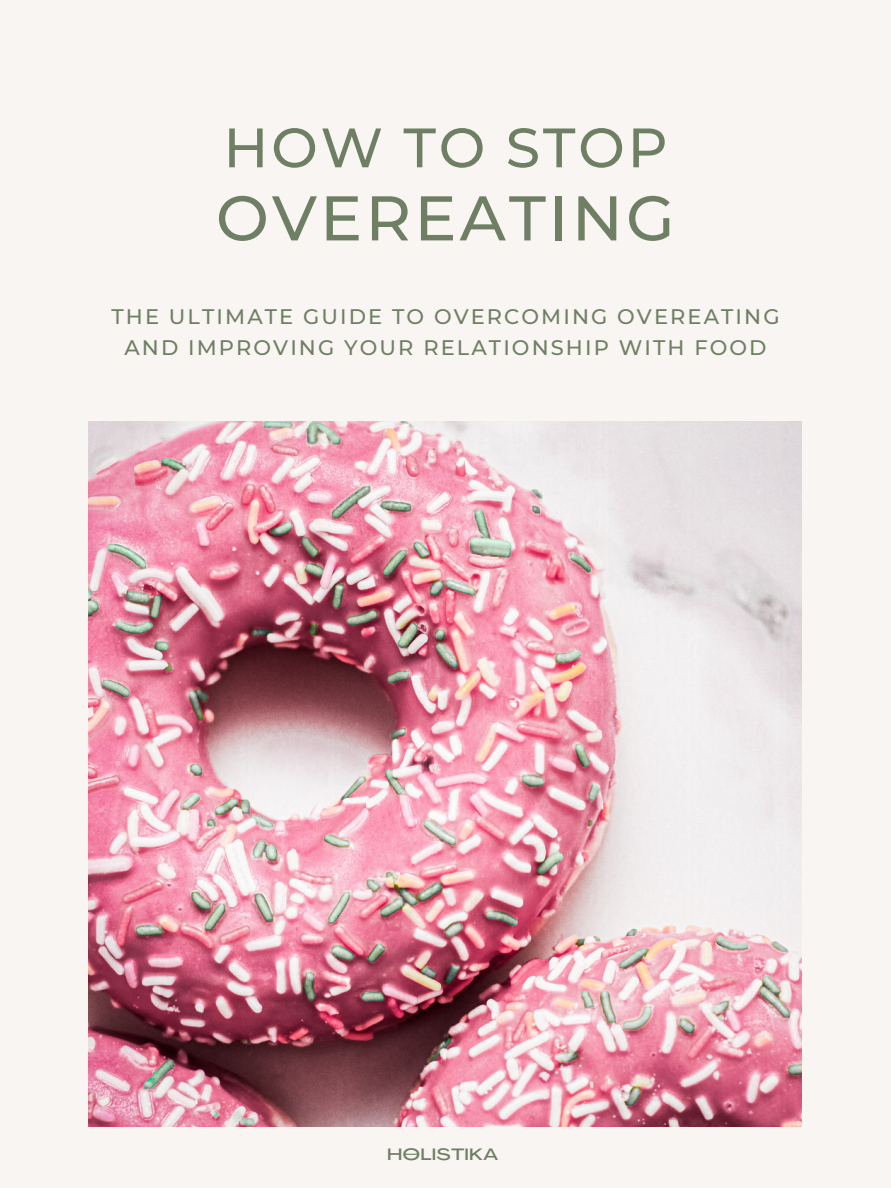
<style>
.page{position:relative;width:891px;height:1188px;background:#f8f5f2}
.page>*{position:absolute;margin:0;border:0;box-sizing:border-box;transform-origin:0 0}
.t1{font:500 63px "Montserrat";letter-spacing:.05em;color:#6f7f64}
.t2{font:500 55.5px "Montserrat";letter-spacing:.05em;color:#6f7f64}
.t3{font:500 21px/31.5px "Montserrat";letter-spacing:.1em;color:#6f7f64;text-align:center}
.t4{font:500 16.2px "Agrandir Grand";letter-spacing:.05em;color:#6f7f64}
</style>
<div class="page">
<img style="left:89px;top:422px;width:713px;height:705px">
<svg style="left:404px;top:1154px;width:14px;height:1px"></svg>
<p class="t2" style="left:223px;top:114px;width:446px">HOW TO STOP</p>
<p class="t1" style="left:216px;top:179px;width:460px">OVEREATING</p>
<p class="t3" style="left:111px;top:300px;width:670px">THE ULTIMATE GUIDE TO OVERCOMING OVEREATING<br>AND IMPROVING YOUR RELATIONSHIP WITH FOOD</p>
<p class="t4" style="left:387px;top:1148px;width:112px">HOLISTIKA</p>
</div>
